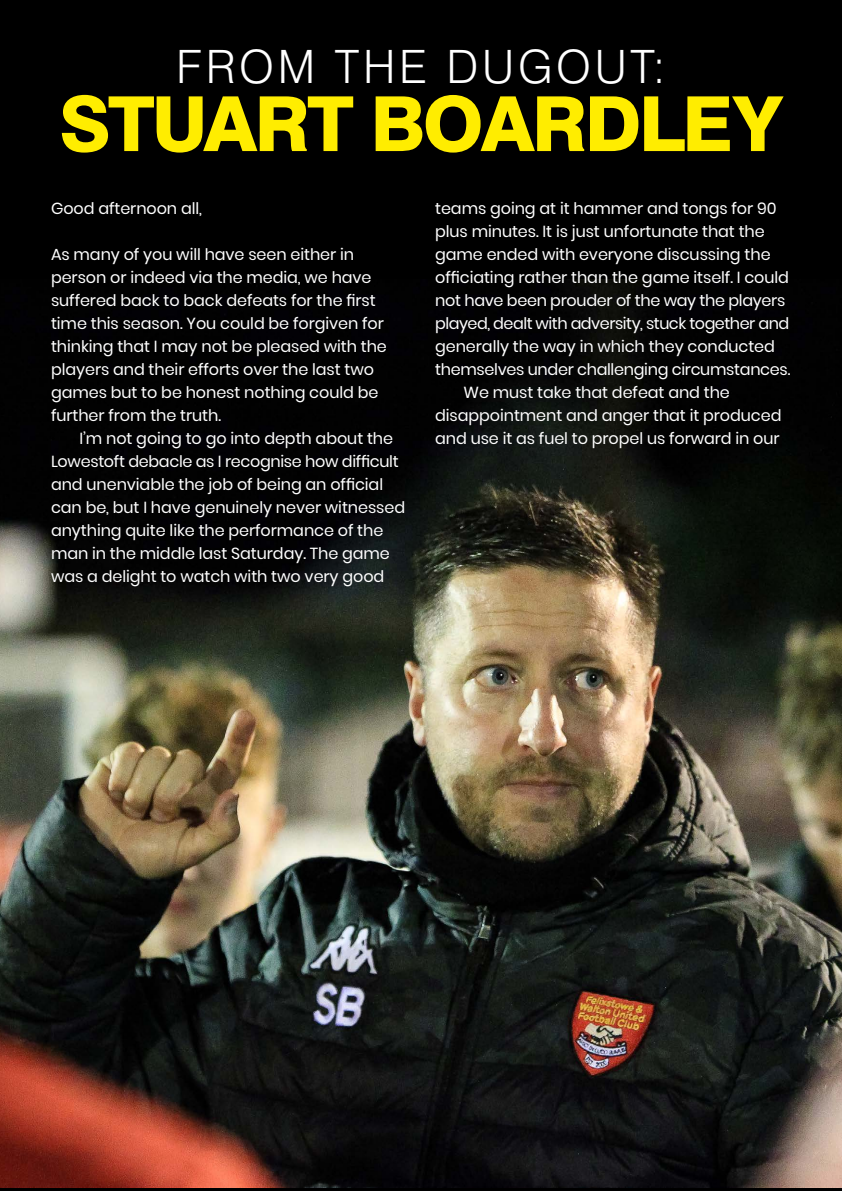
<style>
.page{position:relative;width:842px;height:1191px;background:#000}
.page>*{position:absolute;margin:0;border:0;box-sizing:border-box;transform-origin:0 0}
.t1{font:800 76px "Swiss 721 BT";letter-spacing:-.04em;color:#ffed00}
.t2{font:300 46px "Swiss 721 BT";letter-spacing:.08em;color:#fff}
.t3{font:16px/23px "Poppins";letter-spacing:-.005em;color:#fff}
.t4{font:16px "Poppins";letter-spacing:-.03em;color:#fff}
</style>
<div class="page">
<img style="left:0;top:280px;width:842px;height:907px">
<h2 class="t2" style="left:176px;top:39px;width:491px">FROM THE DUGOUT:</h2>
<h1 class="t1" style="left:59px;top:78px;width:725px">STUART BOARDLEY</h1>
<p class="t3" style="left:51px;top:197px;width:152px">Good afternoon all,</p>
<p class="t3" style="left:51px;top:243px;width:337px">As many of you will have seen either in person or indeed via the media, we have suffered back to back defeats for the first time this season. You could be forgiven for thinking that I may not be pleased with the players and their efforts over the last two games but to be honest nothing could be further from the truth.</p>
<p class="t3" style="left:51px;top:427px;width:356px;text-indent:28px">I’m not going to go into depth about the Lowestoft debacle as I recognise how difficult and unenviable the job of being an official can be, but I have genuinely never witnessed anything quite like the performance of the man in the middle last Saturday. The game was a delight to watch with two very good</p>
<p class="t3" style="left:435px;top:197px;width:343px">teams going at it hammer and tongs for 90</p>
<p class="t3" style="left:435px;top:220px;width:331px">plus minutes. It is just unfortunate that the</p>
<p class="t3" style="left:435px;top:243px;width:337px">game ended with everyone discussing the</p>
<p class="t3" style="left:435px;top:266px;width:355px">officiating rather than the game itself. I could</p>
<p class="t3" style="left:435px;top:289px;width:352px">not have been prouder of the way the players</p>
<p class="t4" style="left:435px;top:314px;width:356px">played, dealt with adversity, stuck together and</p>
<p class="t3" style="left:435px;top:335px;width:341px">generally the way in which they conducted</p>
<p class="t3" style="left:435px;top:358px;width:357px">themselves under challenging circumstances.</p>
<p class="t3" style="left:463px;top:381px;width:268px">We must take that defeat and the</p>
<p class="t3" style="left:435px;top:404px;width:348px">disappointment and anger that it produced</p>
<p class="t3" style="left:435px;top:427px;width:346px">and use it as fuel to propel us forward in our</p>
</div>
